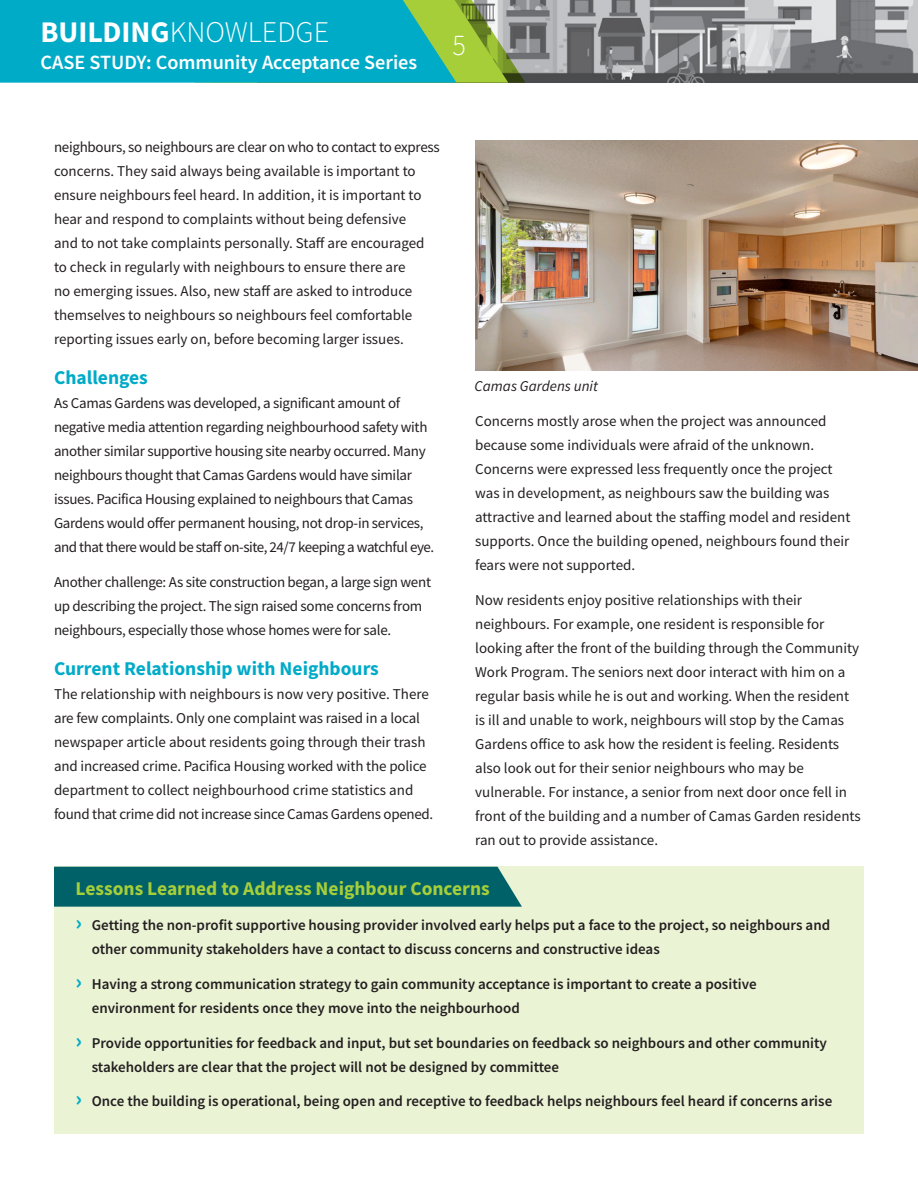
<style>
.page{position:relative;width:918px;height:1188px;background:#fff}
.page>*{position:absolute;margin:0;border:0;box-sizing:border-box;transform-origin:0 0}
.t1{font:300 30px "Source Sans Pro";color:#fff}
.t2{font:300 30px "Source Sans Pro";color:#fff;scale:.93 1}
.t3{font:600 20.25px "Source Sans Pro";color:#fff}
.t4{font:700 19.5px "Source Sans Pro";color:#00abc8}
.H3_-_Feature_Box{font:700 19.5px "Source Sans Pro";color:#a6ce39}
.Body{font:15px/24px "Source Sans Pro";color:#231f20}
.t5{font:600 15px/24px "Source Sans Pro";color:#231f20}
.Body-2{font:15px/24px "Source Sans Pro";letter-spacing:-.02em;color:#231f20}
.t6{font:italic 15px "Source Sans Pro";color:#231f20}
.s1{font-weight:700}
.s2{font-weight:700;font-size:22.5px;color:#00abc8}
</style>
<div class="page">
<img style="left:525px;top:0;width:393px;height:83px">
<svg style="left:0;top:0;width:525px;height:83px;background:#1cadb2"></svg>
<div style="left:54px;top:867px;width:810px;height:267px;background:#eaf3d4"></div>
<div style="left:54px;top:867px;width:468px;height:40px;background:#006169"></div>
<img style="left:475px;top:140px;width:443px;height:230px">
<h1 class="t1" style="left:41px;top:14px;width:290px"><span class="s1">BUILDING</span>KNOWLEDGE</h1>
<h2 class="t3" style="left:41px;top:49px;width:378px">CASE STUDY: Community Acceptance Series</h2>
<h1 class="t2" style="left:453px;top:27px;width:16px">5</h1>
<p class="Body" style="left:54px;top:135px;width:387px">neighbours, so neighbours are clear on who to contact to express concerns. They said always being available is important to ensure neighbours feel heard. In addition, it is important to hear and respond to complaints without being defensive<br>and to not take complaints personally. Staff are encouraged to check in regularly with neighbours to ensure there are<br>no emerging issues. Also, new staff are asked to introduce themselves to neighbours so neighbours feel comfortable reporting issues early on, before becoming larger issues.</p>
<h3 class="t4" style="left:54px;top:364px;width:95px">Challenges</h3>
<p class="Body-2" style="left:54px;top:391px;width:382px">As Camas Gardens was developed, a significant amount of negative media attention regarding neighbourhood safety with another similar supportive housing site nearby occurred. Many neighbours thought that Camas Gardens would have similar issues. Pacifica Housing explained to neighbours that Camas Gardens would offer permanent housing, not drop-in services, and that there would be staff on-site, 24/7 keeping a watchful eye.</p>
<p class="Body-2" style="left:54px;top:570px;width:379px">Another challenge: As site construction began, a large sign went up describing the project. The sign raised some concerns from neighbours, especially those whose homes were for sale.</p>
<h3 class="t4" style="left:54px;top:655px;width:326px">Current Relationship with Neighbours</h3>
<p class="Body" style="left:54px;top:682px;width:381px">The relationship with neighbours is now very positive. There are few complaints. Only one complaint was raised in a local newspaper article about residents going through their trash and increased crime. Pacifica Housing worked with the police department to collect neighbourhood crime statistics and found that crime did not increase since Camas Gardens opened.</p>
<p class="t6" style="left:475px;top:377px;width:125px">Camas Gardens unit</p>
<p class="Body" style="left:475px;top:409px;width:377px">Concerns mostly arose when the project was announced because some individuals were afraid of the unknown.<br>Concerns were expressed less frequently once the project was in development, as neighbours saw the building was attractive and learned about the staffing model and resident supports. Once the building opened, neighbours found their fears were not supported.</p>
<p class="Body" style="left:475px;top:588px;width:387px">Now residents enjoy positive relationships with their neighbours. For example, one resident is responsible for looking after the front of the building through the Community Work Program. The seniors next door interact with him on a regular basis while he is out and working. When the resident is ill and unable to work, neighbours will stop by the Camas Gardens office to ask how the resident is feeling. Residents also look out for their senior neighbours who may be vulnerable. For instance, a senior from next door once fell in front of the building and a number of Camas Garden residents ran out to provide assistance.</p>
<p class="H3_-_Feature_Box" style="left:76px;top:876px;width:416px">Lessons Learned to Address Neighbour Concerns</p>
<p class="t5" style="left:92px;top:913px;width:740px;text-indent:-16px"><span class="s2">›</span> Getting the non-profit supportive housing provider involved early helps put a face to the project, so neighbours and other community stakeholders have a contact to discuss concerns and constructive ideas</p>
<p class="t5" style="left:92px;top:972px;width:666px;text-indent:-16px"><span class="s2">›</span> Having a strong communication strategy to gain community acceptance is important to create a positive environment for residents once they move into the neighbourhood</p>
<p class="t5" style="left:92px;top:1030px;width:737px;text-indent:-16px"><span class="s2">›</span> Provide opportunities for feedback and input, but set boundaries on feedback so neighbours and other community stakeholders are clear that the project will not be designed by committee</p>
<p class="t5" style="left:76px;top:1089px;width:758px"><span class="s2">›</span> Once the building is operational, being open and receptive to feedback helps neighbours feel heard if concerns arise</p>
</div>
